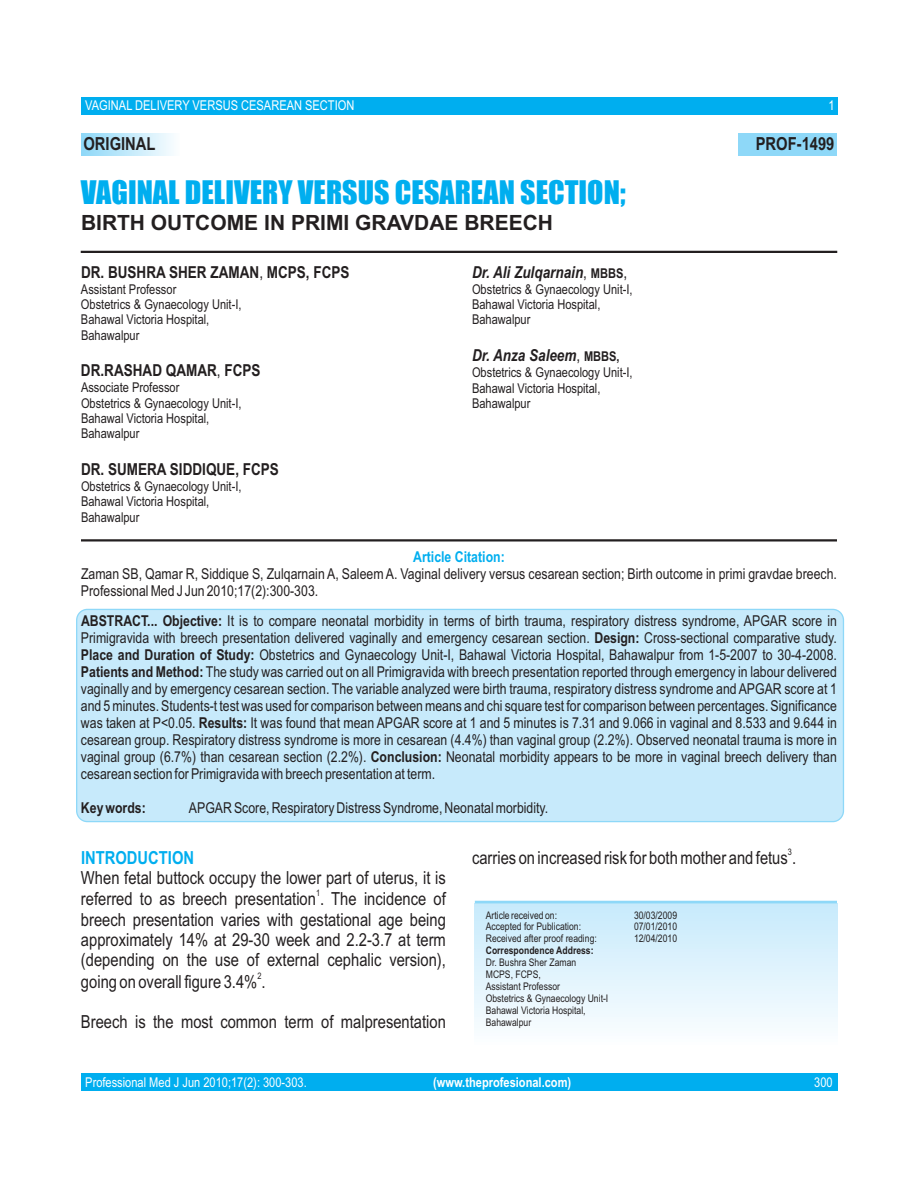
<style>
.page{position:relative;width:918px;height:1188px;background:#fff}
.page>*{position:absolute;margin:0;border:0;box-sizing:border-box;transform-origin:0 0}
.t1{font:30px "Impact";color:#00aeef}
.t2{font:700 21px "Arial";color:#231f20}
.t3{font:18px "Arial Narrow";color:#231f20}
.t4{font:700 18px "Arial Narrow";color:#231f20}
.t5{font:700 18px "Arial Narrow";color:#00aeef}
.t6{font:700 16.5px "Arial Narrow";color:#231f20}
.t7{font:italic 700 16.5px "Arial Narrow";color:#231f20}
.t8{font:15px/17.1px "Arial Narrow";color:#231f20;text-align:justify}
.t9{font:700 15px "Arial Narrow";color:#00aeef}
.t10{font:700 15px "Arial Narrow";color:#231f20}
.t11{font:13.5px/15.3px "Arial Narrow";color:#231f20}
.t12{font:13.5px "Arial Narrow";color:#fff}
.t13{font:700 13.5px "Arial Narrow";color:#fff}
.t14{font:10.5px/11.9px "Arial Narrow";color:#231f20}
.t15{font:700 10.5px "Arial Narrow";color:#231f20}
.t16{font:9px "Arial Narrow";color:#231f20}
.s1{font-weight:400}
.s2{font-weight:400;font-style:normal}
.s3{font-style:normal;font-size:13.5px}
.s4{font-weight:700}
</style>
<div class="page">
<div style="left:76px;top:609px;width:768px;height:213px;background:#c7eafb;border:1px solid #8ed8f8;border-radius:11px"></div>
<hr style="left:81px;top:539px;width:756px;height:3px;background:#231f20">
<hr style="left:81px;top:251px;width:756px;height:2px;background:#231f20">
<div style="left:475px;top:903px;width:362px;height:143px;background:linear-gradient(to bottom,#c7eafb,#fcfeff)"></div>
<hr style="left:475px;top:901px;width:362px;height:2px;background:#8ed8f8">
<div style="left:81px;top:97px;width:756px;height:17px;background:#00aeef"></div>
<div style="left:81px;top:1074px;width:756px;height:17px;background:#00aeef"></div>
<div style="left:739px;top:133px;width:98px;height:23px;background:#8ed8f8"></div>
<div style="left:81px;top:133px;width:98px;height:23px;background:linear-gradient(to right,#8ed8f8,#fafdfe)"></div>
<p class="t12" style="left:85px;top:100px;width:271px">VAGINAL DELIVERY VERSUS CESAREAN SECTION</p>
<p class="t12" style="left:829px;top:100px;width:8px">1</p>
<p class="t4" style="left:83px;top:137px;width:74px">ORIGINAL</p>
<p class="t4" style="left:756px;top:137px;width:80px">PROF-1499</p>
<h1 class="t1" style="left:81px;top:180px;width:546px">VAGINAL DELIVERY VERSUS CESAREAN SECTION;</h1>
<h2 class="t2" style="left:81px;top:214px;width:474px">BIRTH OUTCOME IN PRIMI GRAVDAE BREECH</h2>
<p class="t6" style="left:81px;top:266px;width:270px">DR. BUSHRA SHER ZAMAN<span class="s1">,</span> MCPS, FCPS</p>
<p class="t7" style="left:472px;top:266px;width:157px">Dr. Ali Zulqarnain<span class="s2">,</span> <span class="s3">MBBS</span><span class="s2">,</span></p>
<p class="t11" style="left:81px;top:283px;width:97px">Assistant Professor</p>
<p class="t11" style="left:472px;top:283px;width:162px">Obstetrics &amp; Gynaecology Unit-I,</p>
<p class="t11" style="left:81px;top:298px;width:162px">Obstetrics &amp; Gynaecology Unit-I,</p>
<p class="t11" style="left:472px;top:298px;width:130px">Bahawal Victoria Hospital,</p>
<p class="t11" style="left:81px;top:313px;width:130px">Bahawal Victoria Hospital,</p>
<p class="t11" style="left:472px;top:313px;width:60px">Bahawalpur</p>
<p class="t11" style="left:81px;top:328px;width:60px">Bahawalpur</p>
<p class="t7" style="left:472px;top:349px;width:149px">Dr. Anza Saleem<span class="s2">,</span> <span class="s3">MBBS,</span></p>
<p class="t6" style="left:81px;top:364px;width:181px">DR.RASHAD QAMAR<span class="s1">,</span> FCPS</p>
<p class="t11" style="left:472px;top:366px;width:162px">Obstetrics &amp; Gynaecology Unit-I,</p>
<p class="t11" style="left:81px;top:381px;width:100px">Associate Professor</p>
<p class="t11" style="left:472px;top:381px;width:130px">Bahawal Victoria Hospital,</p>
<p class="t11" style="left:81px;top:397px;width:162px">Obstetrics &amp; Gynaecology Unit-I,</p>
<p class="t11" style="left:472px;top:397px;width:60px">Bahawalpur</p>
<p class="t11" style="left:81px;top:412px;width:130px">Bahawal Victoria Hospital,<br>Bahawalpur</p>
<p class="t6" style="left:81px;top:463px;width:199px">DR. SUMERA SIDDIQUE, FCPS</p>
<p class="t11" style="left:81px;top:480px;width:162px">Obstetrics &amp; Gynaecology Unit-I,<br>Bahawal Victoria Hospital,<br>Bahawalpur</p>
<p class="t9" style="left:413px;top:551px;width:93px">Article Citation:</p>
<p class="t8" style="left:81px;top:567px;width:757px">Zaman SB, Qamar R, Siddique S, Zulqarnain A, Saleem A. Vaginal delivery versus cesarean section; Birth outcome in primi gravdae breech.<br>Professional Med J Jun 2010;17(2):300-303.</p>
<p class="t8" style="left:81px;top:613px;width:758px"><span class="s4">ABSTRACT... Objective:</span> It is to compare neonatal morbidity in terms of birth trauma, respiratory distress syndrome, APGAR score in Primigravida with breech presentation delivered vaginally and emergency cesarean section. <span class="s4">Design:</span> Cross-sectional comparative study.<br><span class="s4">Place and Duration of Study:</span> Obstetrics and Gynaecology Unit-I, Bahawal Victoria Hospital, Bahawalpur from 1-5-2007 to 30-4-2008.<br><span class="s4">Patients and Method:</span> The study was carried out on all Primigravida with breech presentation reported through emergency in labour delivered vaginally and by emergency cesarean section. The variable analyzed were birth trauma, respiratory distress syndrome and APGAR score at 1 and 5 minutes. Students-t test was used for comparison between means and chi square test for comparison between percentages. Significance was taken at P&lt;0.05. <span class="s4">Results:</span> It was found that mean APGAR score at 1 and 5 minutes is 7.31 and 9.066 in vaginal and 8.533 and 9.644 in cesarean group. Respiratory distress syndrome is more in cesarean (4.4%) than vaginal group (2.2%). Observed neonatal trauma is more in vaginal group (6.7%) than cesarean section (2.2%). <span class="s4">Conclusion:</span> Neonatal morbidity appears to be more in vaginal breech delivery than cesarean section for Primigravida with breech presentation at term.</p>
<p class="t10" style="left:81px;top:802px;width:66px">Key words:</p>
<p class="t8" style="left:189px;top:801px;width:361px">APGAR Score, Respiratory Distress Syndrome, Neonatal morbidity.</p>
<p class="t5" style="left:81px;top:851px;width:115px">INTRODUCTION</p>
<p class="t16" style="left:788px;top:849px;width:6px">3</p>
<p class="t3" style="left:472px;top:851px;width:326px">carries on increased risk for both mother and fetus .</p>
<p class="t3" style="left:81px;top:871px;width:366px">When fetal buttock occupy the lower part of uterus, it is</p>
<p class="t16" style="left:316px;top:890px;width:6px">1</p>
<p class="t3" style="left:81px;top:892px;width:366px">referred to as breech presentation . The incidence of</p>
<p class="t14" style="left:486px;top:910px;width:73px">Article received on:</p>
<p class="t14" style="left:634px;top:910px;width:45px">30/03/2009</p>
<p class="t3" style="left:81px;top:913px;width:366px">breech presentation varies with gestational age being</p>
<p class="t14" style="left:486px;top:922px;width:97px">Accepted for Publication:</p>
<p class="t14" style="left:634px;top:922px;width:45px">07/01/2010</p>
<p class="t3" style="left:81px;top:933px;width:366px">approximately 14% at 29-30 week and 2.2-3.7 at term</p>
<p class="t14" style="left:486px;top:934px;width:113px">Received after proof reading:</p>
<p class="t14" style="left:634px;top:934px;width:45px">12/04/2010</p>
<p class="t15" style="left:486px;top:947px;width:109px">Correspondence Address:</p>
<p class="t3" style="left:81px;top:953px;width:366px">(depending on the use of external cephalic version),</p>
<p class="t14" style="left:486px;top:958px;width:92px">Dr. Bushra Sher Zaman</p>
<p class="t16" style="left:257px;top:972px;width:6px">2</p>
<p class="t14" style="left:486px;top:970px;width:57px">MCPS, FCPS,</p>
<p class="t3" style="left:81px;top:974px;width:186px">going on overall figure 3.4% .</p>
<p class="t14" style="left:486px;top:981px;width:124px">Assistant Professor<br>Obstetrics &amp; Gynaecology Unit-I<br>Bahawal Victoria Hospital,</p>
<p class="t3" style="left:81px;top:1015px;width:366px">Breech is the most common term of malpresentation</p>
<p class="t14" style="left:486px;top:1017px;width:47px">Bahawalpur</p>
<p class="t12" style="left:85px;top:1077px;width:223px">Professional Med J Jun 2010;17(2): 300-303.</p>
<p class="t13" style="left:433px;top:1077px;width:140px">(www.theprofesional.com)</p>
<p class="t12" style="left:814px;top:1077px;width:20px">300</p>
</div>
